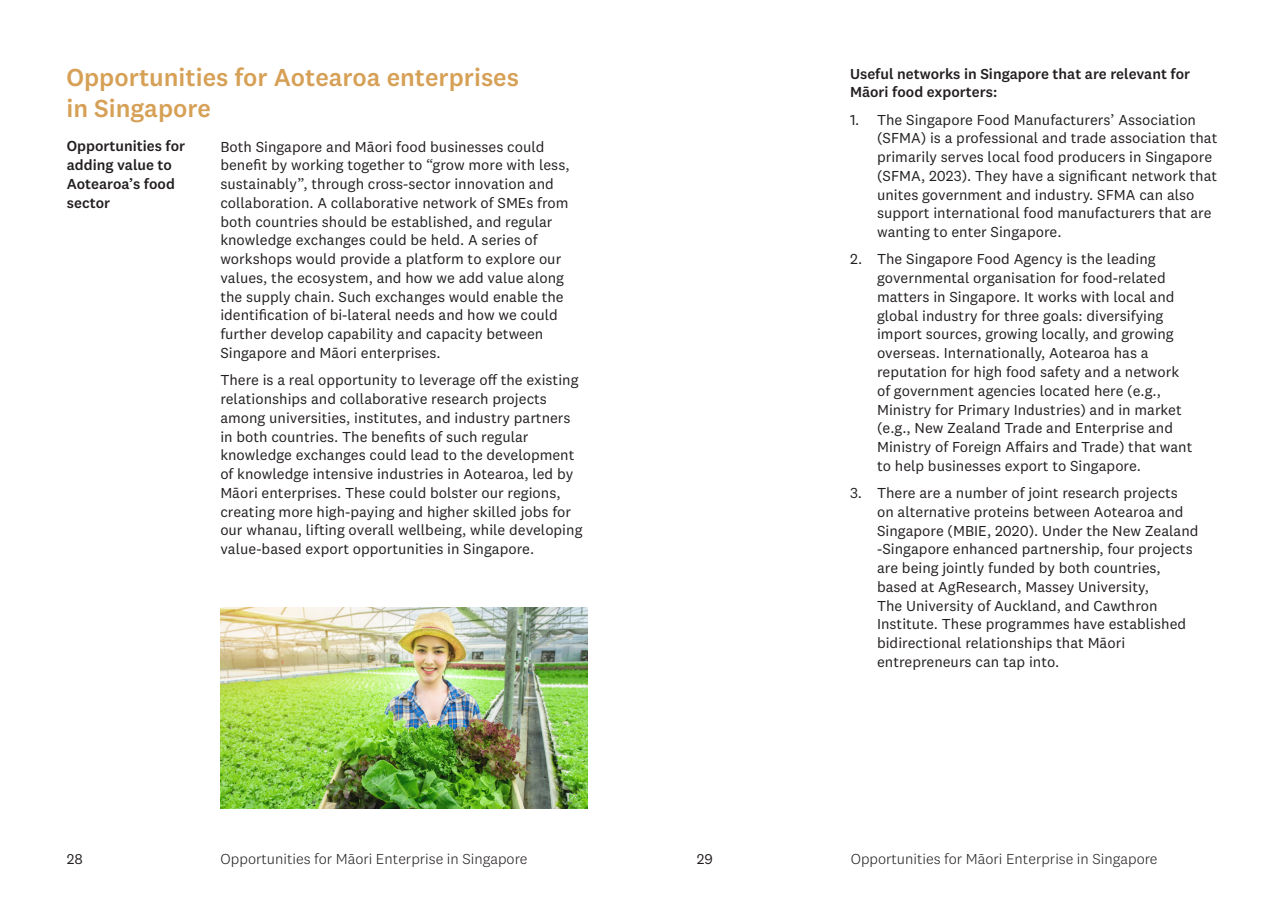
<style>
.page{position:relative;width:1285px;height:919px;background:#fff}
.page>*{position:absolute;margin:0;border:0;box-sizing:border-box;transform-origin:0 0}
.Paragraph_Style_1{font:500 25.5px/30.6px "National 2";color:#d6a056}
.Body{font:15px/18.8px "National 2";color:#231f20}
.Body-2{font:500 15px/18.8px "National 2";color:#231f20}
.t1{font:300 15px "National 2";color:#231f20}
.t2{font:14.7px "National 2";color:#231f20}
</style>
<div class="page">
<img style="left:220px;top:607px;width:367px;height:201px">
<p class="Paragraph_Style_1" style="left:66px;top:62px;width:454px">Opportunities for Aotearoa enterprises in Singapore</p>
<p class="Body-2" style="left:67px;top:137px;width:120px">Opportunities for adding value to<br>Aotearoa’s food sector</p>
<p class="Body" style="left:220px;top:137px;width:351px">Both Singapore and Māori food businesses could benefit by working together to “grow more with less, sustainably”, through cross-sector innovation and collaboration. A collaborative network of SMEs from both countries should be established, and regular knowledge exchanges could be held. A series of workshops would provide a platform to explore our values, the ecosystem, and how we add value along the supply chain. Such exchanges would enable the identification of bi-lateral needs and how we could further develop capability and capacity between Singapore and Māori enterprises.</p>
<p class="Body" style="left:220px;top:370px;width:363px">There is a real opportunity to leverage off the existing relationships and collaborative research projects among universities, institutes, and industry partners in both countries. The benefits of such regular knowledge exchanges could lead to the development of knowledge intensive industries in Aotearoa, led by Māori enterprises. These could bolster our regions, creating more high-paying and higher skilled jobs for our whanau, lifting overall wellbeing, while developing value-based export opportunities in Singapore.</p>
<p class="Body-2" style="left:849px;top:64px;width:341px">Useful networks in Singapore that are relevant for<br>Māori food exporters:</p>
<p class="Body" style="left:876px;top:110px;width:342px;text-indent:-27px">1. The Singapore Food Manufacturers’ Association (SFMA) is a professional and trade association that primarily serves local food producers in Singapore (SFMA, 2023). They have a significant network that unites government and industry. SFMA can also support international food manufacturers that are wanting to enter Singapore.</p>
<p class="Body" style="left:876px;top:250px;width:317px;text-indent:-27px">2. The Singapore Food Agency is the leading governmental organisation for food-related matters in Singapore. It works with local and global industry for three goals: diversifying import sources, growing locally, and growing overseas. Internationally, Aotearoa has a reputation for high food safety and a network of government agencies located here (e.g., Ministry for Primary Industries) and in market (e.g., New Zealand Trade and Enterprise and Ministry of Foreign Affairs and Trade) that want to help businesses export to Singapore.</p>
<p class="Body" style="left:876px;top:483px;width:323px;text-indent:-27px">3. There are a number of joint research projects<br>on alternative proteins between Aotearoa and Singapore (MBIE, 2020). Under the New Zealand -Singapore enhanced partnership, four projects are being jointly funded by both countries, based at AgResearch, Massey University,<br>The University of Auckland, and Cawthron Institute. These programmes have established bidirectional relationships that Māori entrepreneurs can tap into.</p>
<p class="t2" style="left:67px;top:850px;width:18px">28</p>
<p class="t1" style="left:221px;top:849px;width:308px">Opportunities for Māori Enterprise in Singapore</p>
<p class="t2" style="left:696px;top:850px;width:18px">29</p>
<p class="t1" style="left:850px;top:849px;width:308px">Opportunities for Māori Enterprise in Singapore</p>
</div>
